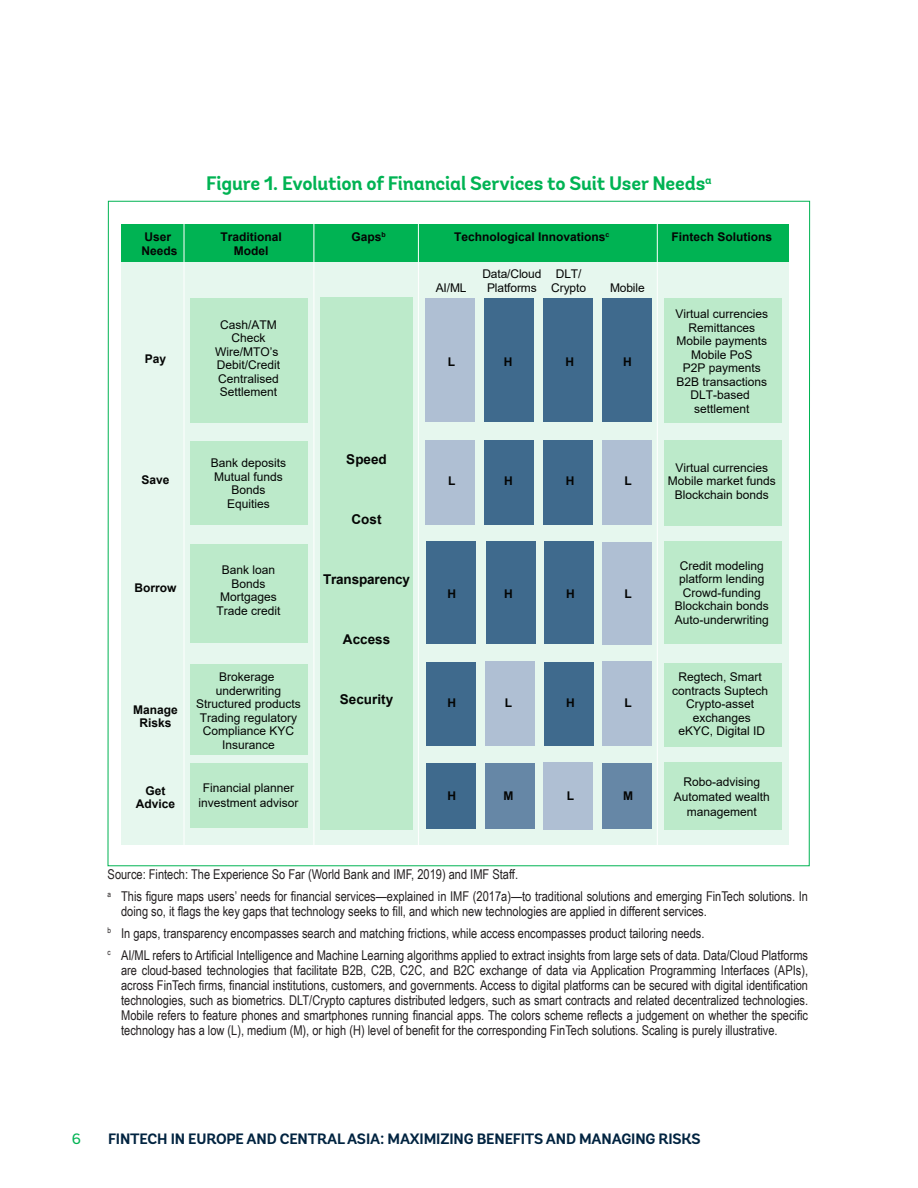
<style>
.page{position:relative;width:918px;height:1188px;background:#fff}
.page>*{position:absolute;margin:0;border:0;box-sizing:border-box;transform-origin:0 0}
.Subhead_2{font:700 19.5px "Andes";letter-spacing:-.01em;color:#00b353}
.t1{font:700 15px "Andes";letter-spacing:-.01em;color:#002340}
.t2{font:15px "Andes";color:#00b353}
.Footnote_text{font:13.5px/15px "Arial Narrow";color:#231f20}
.t3{font:700 13.5px "Arial";color:#040504}
.t4{font:12px/13.5px "Arial";color:#040504;text-align:center}
.t5{font:700 12px/13.5px "Arial";color:#040504;text-align:center}
</style>
<div class="page">
<div style="left:121px;top:263px;width:668px;height:582px;background:#e6f7ee"></div>
<div style="left:602px;top:298px;width:50px;height:124px;background:#3f6a8d"></div>
<div style="left:544px;top:298px;width:49px;height:124px;background:#3f6a8d"></div>
<div style="left:484px;top:298px;width:50px;height:124px;background:#3f6a8d"></div>
<div style="left:321px;top:298px;width:92px;height:532px;background:#bceaca"></div>
<div style="left:191px;top:298px;width:117px;height:125px;background:#bceaca"></div>
<div style="left:664px;top:298px;width:117px;height:125px;background:#bceaca"></div>
<div style="left:664px;top:440px;width:117px;height:85px;background:#bceaca"></div>
<div style="left:664px;top:542px;width:117px;height:102px;background:#bceaca"></div>
<div style="left:664px;top:663px;width:117px;height:83px;background:#bceaca"></div>
<div style="left:664px;top:763px;width:117px;height:67px;background:#bceaca"></div>
<div style="left:191px;top:441px;width:117px;height:83px;background:#bceaca"></div>
<div style="left:191px;top:544px;width:117px;height:99px;background:#bceaca"></div>
<div style="left:191px;top:665px;width:117px;height:90px;background:#bceaca"></div>
<div style="left:191px;top:763px;width:117px;height:65px;background:#bceaca"></div>
<div style="left:545px;top:542px;width:49px;height:102px;background:#3f6a8d"></div>
<div style="left:486px;top:542px;width:50px;height:102px;background:#3f6a8d"></div>
<div style="left:426px;top:542px;width:50px;height:102px;background:#3f6a8d"></div>
<div style="left:545px;top:662px;width:49px;height:83px;background:#3f6a8d"></div>
<div style="left:426px;top:662px;width:50px;height:83px;background:#3f6a8d"></div>
<div style="left:426px;top:763px;width:50px;height:66px;background:#3f6a8d"></div>
<div style="left:485px;top:763px;width:50px;height:66px;background:#6687a6"></div>
<div style="left:602px;top:763px;width:50px;height:66px;background:#6687a6"></div>
<div style="left:544px;top:440px;width:49px;height:84px;background:#3f6a8d"></div>
<div style="left:484px;top:440px;width:50px;height:84px;background:#3f6a8d"></div>
<div style="left:425px;top:298px;width:50px;height:124px;background:#afbfd3"></div>
<div style="left:425px;top:440px;width:50px;height:84px;background:#afbfd3"></div>
<div style="left:602px;top:440px;width:50px;height:84px;background:#afbfd3"></div>
<div style="left:602px;top:543px;width:50px;height:102px;background:#afbfd3"></div>
<div style="left:602px;top:661px;width:50px;height:84px;background:#afbfd3"></div>
<div style="left:485px;top:661px;width:50px;height:84px;background:#afbfd3"></div>
<div style="left:544px;top:763px;width:49px;height:67px;background:#afbfd3"></div>
<div style="left:121px;top:224px;width:668px;height:37px;background:#00b353"></div>
<hr style="left:657px;top:222px;width:1px;height:623px;background:#fff">
<hr style="left:418px;top:222px;width:1px;height:623px;background:#fff">
<hr style="left:313px;top:222px;width:1px;height:623px;background:#fff">
<hr style="left:184px;top:222px;width:1px;height:623px;background:#fff">
<p class="Subhead_2" style="left:206px;top:171px;width:507px">Figure 1. Evolution of Financial Services to Suit User Needs<sup>a</sup></p>
<p class="t5" style="left:142px;top:230px;width:38px;text-align:left">User<br>Needs</p>
<p class="t5" style="left:220px;top:230px;width:63px">Traditional<br>Model</p>
<p class="t5" style="left:351px;top:230px;width:36px">Gaps<sup>b</sup></p>
<p class="t5" style="left:454px;top:230px;width:157px">Technological Innovations<sup>c</sup></p>
<p class="t5" style="left:672px;top:230px;width:102px">Fintech Solutions</p>
<p class="t4" style="left:482px;top:267px;width:60px">Data/Cloud</p>
<p class="t4" style="left:436px;top:281px;width:32px">AI/ML</p>
<p class="t4" style="left:487px;top:281px;width:51px">Platforms</p>
<p class="t4" style="left:551px;top:267px;width:36px">DLT/<br>Crypto</p>
<p class="t4" style="left:610px;top:281px;width:36px">Mobile</p>
<p class="t5" style="left:145px;top:352px;width:23px">Pay</p>
<p class="t4" style="left:215px;top:318px;width:66px">Cash/ATM<br>Check<br>Wire/MTO’s<br>Debit/Credit<br>Centralised<br>Settlement</p>
<p class="t5" style="left:448px;top:355px;width:9px">L</p>
<p class="t5" style="left:504px;top:355px;width:10px">H</p>
<p class="t5" style="left:566px;top:355px;width:10px">H</p>
<p class="t5" style="left:623px;top:355px;width:10px">H</p>
<p class="t4" style="left:676px;top:307px;width:94px">Virtual currencies<br>Remittances<br>Mobile payments<br>Mobile PoS<br>P2P payments<br>B2B transactions<br>DLT-based settlement</p>
<p class="t5" style="left:142px;top:473px;width:30px">Save</p>
<p class="t4" style="left:211px;top:456px;width:77px">Bank deposits<br>Mutual funds<br>Bonds<br>Equities</p>
<p class="t3" style="left:346px;top:450px;width:42px">Speed</p>
<p class="t5" style="left:448px;top:475px;width:9px">L</p>
<p class="t5" style="left:504px;top:475px;width:10px">H</p>
<p class="t5" style="left:566px;top:475px;width:10px">H</p>
<p class="t5" style="left:624px;top:475px;width:9px">L</p>
<p class="t4" style="left:668px;top:461px;width:110px">Virtual currencies<br>Mobile market funds<br>Blockchain bonds</p>
<p class="t3" style="left:352px;top:510px;width:31px">Cost</p>
<p class="t5" style="left:135px;top:581px;width:43px">Borrow</p>
<p class="t4" style="left:217px;top:563px;width:66px">Bank loan<br>Bonds<br>Mortgages<br>Trade credit</p>
<p class="t3" style="left:323px;top:570px;width:89px">Transparency</p>
<p class="t5" style="left:447px;top:587px;width:10px">H</p>
<p class="t5" style="left:504px;top:587px;width:10px">H</p>
<p class="t5" style="left:566px;top:587px;width:10px">H</p>
<p class="t5" style="left:624px;top:587px;width:9px">L</p>
<p class="t4" style="left:675px;top:559px;width:96px">Credit modeling platform lending<br>Crowd-funding<br>Blockchain bonds<br>Auto-underwriting</p>
<p class="t3" style="left:343px;top:630px;width:49px">Access</p>
<p class="t5" style="left:133px;top:703px;width:46px">Manage<br>Risks</p>
<p class="t5" style="left:136px;top:784px;width:41px">Get<br>Advice</p>
<p class="t4" style="left:196px;top:670px;width:106px">Brokerage underwriting<br>Structured products<br>Trading regulatory<br>Compliance KYC<br>Insurance</p>
<p class="t4" style="left:199px;top:780px;width:102px;line-height:15px">Financial planner investment advisor</p>
<p class="t3" style="left:340px;top:690px;width:55px">Security</p>
<p class="t5" style="left:447px;top:697px;width:10px">H</p>
<p class="t5" style="left:505px;top:697px;width:9px">L</p>
<p class="t5" style="left:566px;top:697px;width:10px">H</p>
<p class="t5" style="left:624px;top:697px;width:9px">L</p>
<p class="t5" style="left:447px;top:789px;width:10px">H</p>
<p class="t5" style="left:504px;top:789px;width:11px">M</p>
<p class="t5" style="left:567px;top:789px;width:9px">L</p>
<p class="t5" style="left:623px;top:789px;width:11px">M</p>
<p class="t4" style="left:672px;top:670px;width:98px">Regtech, Smart contracts Suptech<br>Crypto-asset exchanges<br>eKYC, Digital ID</p>
<p class="t4" style="left:674px;top:774px;width:98px;line-height:15px">Robo-advising<br>Automated wealth management</p>
<p class="Footnote_text" style="left:108px;top:867px;width:412px">Source: Fintech: The Experience So Far (World Bank and IMF, 2019) and IMF Staff.</p>
<p class="Footnote_text" style="left:121px;top:888px;width:688px;text-indent:-14px"><sup>a</sup> This figure maps users’ needs for financial services—explained in IMF (2017a)—to traditional solutions and emerging FinTech solutions. In doing so, it flags the key gaps that technology seeks to fill, and which new technologies are applied in different services.</p>
<p class="Footnote_text" style="left:108px;top:925px;width:598px"><sup>b</sup> In gaps, transparency encompasses search and matching frictions, while access encompasses product tailoring needs.</p>
<p class="Footnote_text" style="left:121px;top:947px;width:689px;text-align:justify;text-indent:-14px"><sup>c</sup> AI/ML refers to Artificial Intelligence and Machine Learning algorithms applied to extract insights from large sets of data. Data/Cloud Platforms are cloud-based technologies that facilitate B2B, C2B, C2C, and B2C exchange of data via Application Programming Interfaces (APIs), across FinTech firms, financial institutions, customers, and governments. Access to digital platforms can be secured with digital identification technologies, such as biometrics. DLT/Crypto captures distributed ledgers, such as smart contracts and related decentralized technologies.<br>Mobile refers to feature phones and smartphones running financial apps. The colors scheme reflects a judgement on whether the specific technology has a low (L), medium (M), or high (H) level of benefit for the corresponding FinTech solutions. Scaling is purely illustrative.</p>
<p class="t2" style="left:72px;top:1130px;width:11px">6</p>
<p class="t1" style="left:108px;top:1129px;width:594px">FINTECH IN EUROPE AND CENTRAL ASIA: MAXIMIZING BENEFITS AND MANAGING RISKS</p>
</div>
